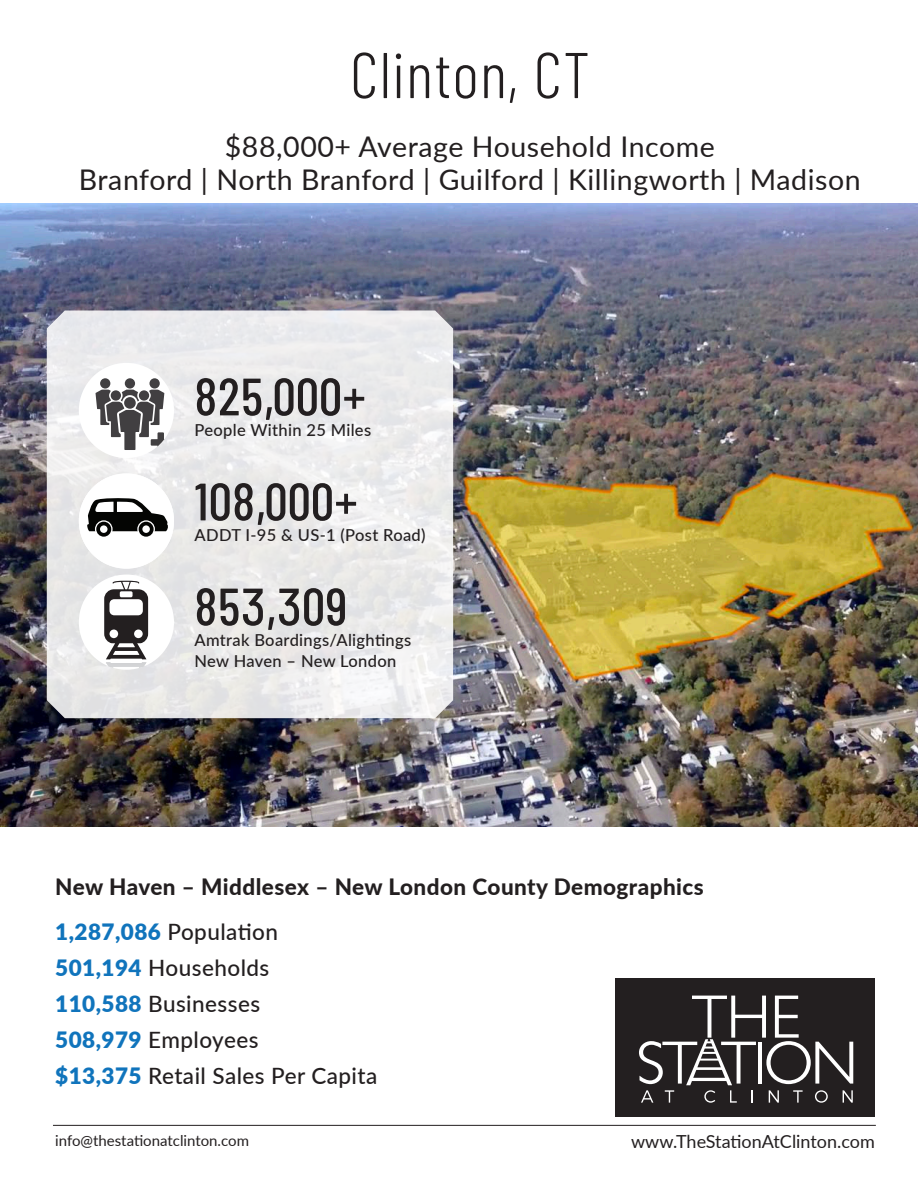
<style>
.page{position:relative;width:918px;height:1188px;background:#fff}
.page>*{position:absolute;margin:0;border:0;box-sizing:border-box;transform-origin:0 0}
.t1{font:300 64.5px "Barlow Condensed";letter-spacing:.02em;color:#231f20}
.t2{font:500 52.5px "Barlow Condensed";letter-spacing:.02em;color:#231f20}
.t3{font:28.5px "Lato";letter-spacing:.02em;color:#231f20}
.t4{font:500 22.5px "Lato";letter-spacing:.02em;color:#231f20}
.t5{font:800 22.5px "Lato";letter-spacing:.02em;color:#231f20}
.t6{font:18px "Lato";color:#231f20}
.t7{font:500 16.5px/21px "Lato";letter-spacing:.02em;color:#231f20}
.t8{font:15px "Lato";color:#231f20}
.s1{font-weight:900;color:#1074bc}
</style>
<div class="page">
<img style="left:0;top:204px;width:918px;height:623px">
<svg style="left:47px;top:310px;width:406px;height:408px;fill:#eaeaea"></svg>
<div style="left:79px;top:363px;width:95px;height:95px;background:#fff;border-radius:48px"></div>
<div style="left:125px;top:378px;width:10px;height:11px;background:#413f41;border-radius:50%"></div>
<div style="left:149px;top:378px;width:11px;height:11px;background:#413f41;border-radius:50%"></div>
<div style="left:100px;top:378px;width:10px;height:11px;background:#413f41;border-radius:50%"></div>
<svg style="left:96px;top:390px;width:75px;height:62px"></svg>
<div style="left:79px;top:473px;width:95px;height:96px;background:#fff;border-radius:48px"></div>
<svg style="left:87px;top:498px;width:82px;height:33px"></svg>
<svg style="left:137px;top:520px;width:18px;height:18px"></svg>
<div style="left:139px;top:522px;width:15px;height:15px;background:#040503;border-radius:50%"></div>
<div style="left:142px;top:525px;width:8px;height:8px;background:#fff;border-radius:50%"></div>
<svg style="left:95px;top:520px;width:18px;height:18px"></svg>
<div style="left:96px;top:522px;width:15px;height:15px;background:#040503;border-radius:50%"></div>
<div style="left:100px;top:525px;width:8px;height:8px;background:#fff;border-radius:50%"></div>
<div style="left:79px;top:575px;width:95px;height:95px;background:#fff;border-radius:48px"></div>
<hr style="left:106px;top:668px;width:40px;height:1px;background:#d4d5d7">
<hr style="left:106px;top:667px;width:40px;height:1px;background:#d4d5d7">
<hr style="left:106px;top:665px;width:40px;height:2px;background:#d3d4d6">
<hr style="left:106px;top:664px;width:40px;height:1px;background:#d2d3d5">
<hr style="left:106px;top:662px;width:40px;height:2px;background:#d1d2d4">
<svg style="left:104px;top:581px;width:44px;height:78px"></svg>
<hr style="left:53px;top:1125px;width:823px;height:1px;background:#231f20">
<div style="left:616px;top:978px;width:259px;height:139px;background:#231f20"></div>
<svg style="left:639px;top:996px;width:214px;height:107px"></svg>
<p class="t1" style="left:350px;top:35px;width:241px">Clinton, CT</p>
<p class="t3" style="left:225px;top:126px;width:491px">$88,000+ Average Household Income</p>
<p class="t3" style="left:79px;top:159px;width:783px">Branford | North Branford | Guilford | Killingworth | Madison</p>
<p class="t2" style="left:195px;top:364px;width:173px">825,000+</p>
<p class="t7" style="left:195px;top:419px;width:178px">People Within 25 Miles</p>
<p class="t2" style="left:195px;top:469px;width:165px">108,000+</p>
<p class="t7" style="left:195px;top:524px;width:233px">ADDT I-95 &amp; US-1 (Post Road)</p>
<p class="t2" style="left:195px;top:574px;width:154px">853,309</p>
<p class="t7" style="left:195px;top:629px;width:218px">Amtrak Boardings/Alightings<br>New Haven – New London</p>
<p class="t5" style="left:55px;top:870px;width:650px">New Haven – Middlesex – New London County Demographics</p>
<p class="t4" style="left:55px;top:915px;width:224px"><span class="s1">1,287,086</span> Population</p>
<p class="t4" style="left:55px;top:951px;width:216px"><span class="s1">501,194</span> Households</p>
<p class="t4" style="left:55px;top:987px;width:206px"><span class="s1">110,588</span> Businesses</p>
<p class="t4" style="left:55px;top:1023px;width:205px"><span class="s1">508,979</span> Employees</p>
<p class="t4" style="left:55px;top:1059px;width:324px"><span class="s1">$13,375</span> Retail Sales Per Capita</p>
<p class="t8" style="left:55px;top:1130px;width:195px">info@thestationatclinton.com</p>
<p class="t6" style="left:631px;top:1129px;width:245px">www.TheStationAtClinton.com</p>
</div>
